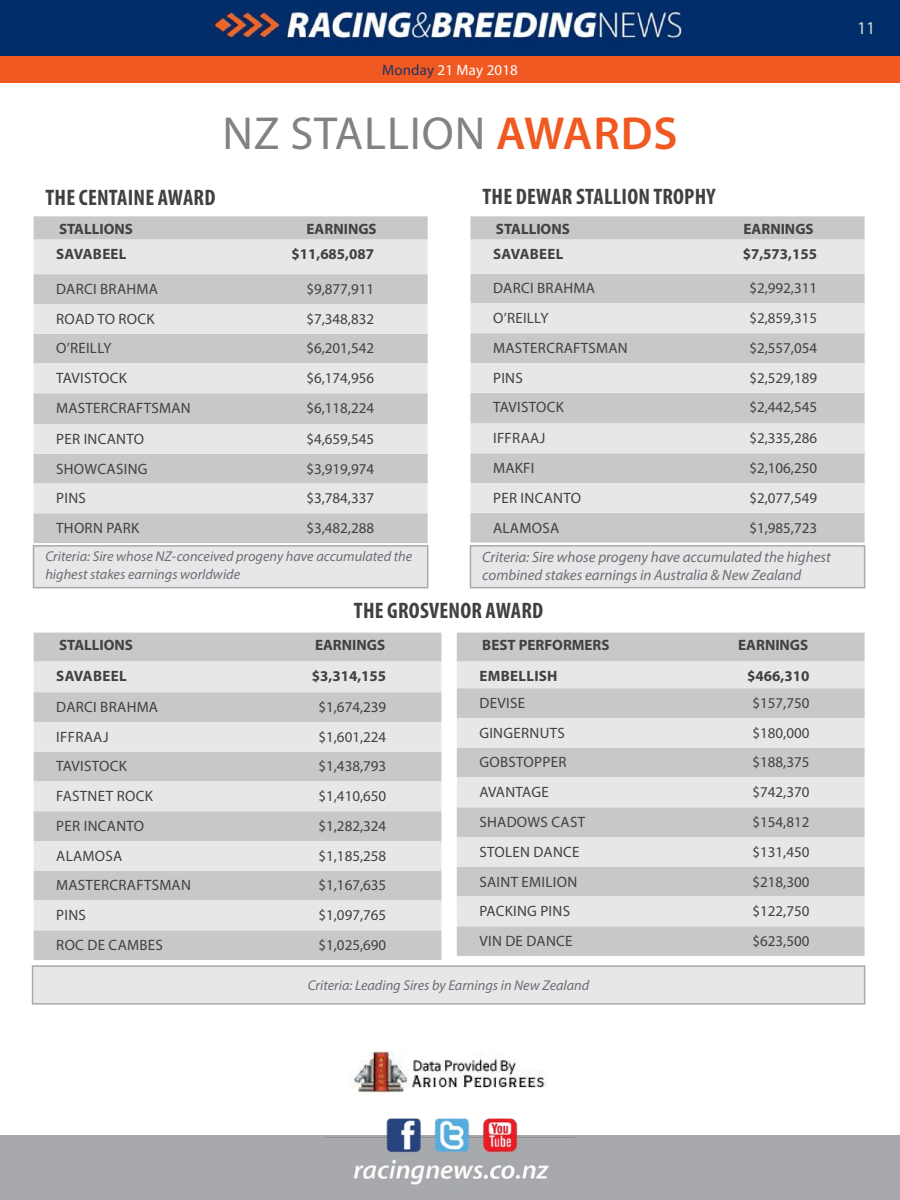
<style>
.page{position:relative;width:900px;height:1200px;background:#fff}
.page>*{position:absolute;margin:0;border:0;box-sizing:border-box;transform-origin:0 0}
.t1{font:46.5px "Myriad Pro";letter-spacing:.02em;color:#808285}
.t2{font:700 condensed 22.5px "Myriad Pro";letter-spacing:.01em;color:#414042}
.t3{font:18px "Myriad Pro";color:#d1d4d4}
.t4{font:15px "Myriad Pro";color:#414042}
.t5{font:700 15px "Myriad Pro";color:#414042}
.t6{font:italic 15px/18px "Myriad Pro";color:#6d6e71}
.t7{font:15px "Myriad Pro";letter-spacing:.01em;color:#fff}
.t8{font:italic 14.25px/18px "Myriad Pro";color:#6d6e71}
.s1{color:#203267}
.s2{font-weight:600;color:#f15922}
</style>
<div class="page">
<div style="left:0;top:1136px;width:900px;height:64px;background:#a7a9ac"></div>
<img style="left:325px;top:1118px;width:250px;height:67px">
<div style="left:0;top:56px;width:900px;height:27px;background:#f15922"></div>
<img style="left:0;top:0;width:900px;height:56px">
<div style="left:33px;top:545px;width:395px;height:43px;background:#e6e7e8;border:2px solid #a7a9ac"></div>
<div style="left:470px;top:545px;width:395px;height:43px;background:#e6e7e8;border:2px solid #a7a9ac"></div>
<div style="left:32px;top:965px;width:833px;height:40px;background:#e6e7e8;border:2px solid #a7a9ac"></div>
<div style="left:34px;top:216px;width:394px;height:327px;background:#c7c8ca"></div>
<svg style="left:34px;top:240px;width:394px;height:273px;background:#d8d9db"></svg>
<div style="left:470px;top:216px;width:395px;height:327px;background:#c7c8ca"></div>
<svg style="left:470px;top:240px;width:395px;height:273px;background:#d8d9db"></svg>
<div style="left:34px;top:633px;width:407px;height:327px;background:#c7c8ca"></div>
<svg style="left:34px;top:662px;width:407px;height:268px;background:#d8d9da"></svg>
<div style="left:457px;top:633px;width:408px;height:323px;background:#c7c8ca"></div>
<svg style="left:457px;top:662px;width:408px;height:264px;background:#d8d9da"></svg>
<img style="left:349px;top:1052px;width:199px;height:41px">
<p class="t7" style="left:382px;top:61px;width:137px"><span class="s1">MONDAY</span> 21 MAY 2018</p>
<h1 class="t1" style="left:222px;top:105px;width:426px">NZ STALLION <span class="s2">AWARDS</span></h1>
<h2 class="t2" style="left:46px;top:183px;width:171px">THE CENTAINE AWARD</h2>
<h2 class="t2" style="left:483px;top:183px;width:235px">THE DEWAR STALLION TROPHY</h2>
<p class="t5" style="left:59px;top:219px;width:75px">STALLIONS</p>
<p class="t5" style="left:307px;top:219px;width:72px">EARNINGS</p>
<p class="t5" style="left:56px;top:245px;width:19px">SAVABEEL</p>
<p class="t5" style="left:291px;top:245px;width:84px">$11,685,087</p>
<p class="t4" style="left:56px;top:280px;width:72px">DARCI BRAHMA</p>
<p class="t4" style="left:306px;top:280px;width:69px">$9,877,911</p>
<p class="t4" style="left:56px;top:309px;width:11px">ROAD</p>
<p class="t4" style="left:97px;top:309px;width:31px">TO ROCK</p>
<p class="t4" style="left:306px;top:309px;width:69px">$7,348,832</p>
<p class="t4" style="left:56px;top:339px;width:56px">O’REILLY</p>
<p class="t4" style="left:306px;top:339px;width:69px">$6,201,542</p>
<p class="t4" style="left:56px;top:369px;width:33px">TAVISTOCK</p>
<p class="t4" style="left:306px;top:369px;width:69px">$6,174,956</p>
<p class="t4" style="left:56px;top:399px;width:81px">MASTERCRAFTSMAN</p>
<p class="t4" style="left:306px;top:399px;width:69px">$6,118,224</p>
<p class="t4" style="left:56px;top:429px;width:42px">PER INCANTO</p>
<p class="t4" style="left:306px;top:429px;width:69px">$4,659,545</p>
<p class="t4" style="left:56px;top:459px;width:18px">SHOWCASING</p>
<p class="t4" style="left:306px;top:459px;width:69px">$3,919,974</p>
<p class="t4" style="left:56px;top:489px;width:16px">PINS</p>
<p class="t4" style="left:306px;top:489px;width:69px">$3,784,337</p>
<p class="t4" style="left:56px;top:519px;width:84px">THORN PARK</p>
<p class="t4" style="left:306px;top:519px;width:69px">$3,482,288</p>
<p class="t5" style="left:496px;top:219px;width:75px">STALLIONS</p>
<p class="t5" style="left:744px;top:219px;width:72px">EARNINGS</p>
<p class="t5" style="left:493px;top:245px;width:19px">SAVABEEL</p>
<p class="t5" style="left:743px;top:245px;width:76px">$7,573,155</p>
<p class="t4" style="left:493px;top:279px;width:72px">DARCI BRAHMA</p>
<p class="t4" style="left:749px;top:279px;width:69px">$2,992,311</p>
<p class="t4" style="left:493px;top:309px;width:56px">O’REILLY</p>
<p class="t4" style="left:749px;top:309px;width:69px">$2,859,315</p>
<p class="t4" style="left:493px;top:339px;width:81px">MASTERCRAFTSMAN</p>
<p class="t4" style="left:749px;top:339px;width:69px">$2,557,054</p>
<p class="t4" style="left:493px;top:368px;width:16px">PINS</p>
<p class="t4" style="left:749px;top:368px;width:69px">$2,529,189</p>
<p class="t4" style="left:493px;top:398px;width:33px">TAVISTOCK</p>
<p class="t4" style="left:749px;top:398px;width:69px">$2,442,545</p>
<p class="t4" style="left:493px;top:429px;width:37px">IFFRAAJ</p>
<p class="t4" style="left:749px;top:429px;width:69px">$2,335,286</p>
<p class="t4" style="left:493px;top:459px;width:21px">MAKFI</p>
<p class="t4" style="left:749px;top:459px;width:69px">$2,106,250</p>
<p class="t4" style="left:493px;top:489px;width:42px">PER INCANTO</p>
<p class="t4" style="left:749px;top:489px;width:69px">$2,077,549</p>
<p class="t4" style="left:493px;top:518px;width:28px">ALAMOSA</p>
<p class="t4" style="left:749px;top:518px;width:69px">$1,985,723</p>
<p class="t8" style="left:45px;top:547px;width:368px">Criteria: Sire whose NZ-conceived progeny have accumulated the highest stakes earnings worldwide</p>
<p class="t6" style="left:482px;top:548px;width:350px">Criteria: Sire whose progeny have accumulated the highest combined stakes earnings in Australia &amp; New Zealand</p>
<h2 class="t2" style="left:354px;top:596px;width:191px">THE GROSVENOR AWARD</h2>
<p class="t5" style="left:59px;top:635px;width:75px">STALLIONS</p>
<p class="t5" style="left:315px;top:635px;width:72px">EARNINGS</p>
<p class="t5" style="left:56px;top:666px;width:19px">SAVABEEL</p>
<p class="t5" style="left:312px;top:666px;width:76px">$3,314,155</p>
<p class="t4" style="left:56px;top:698px;width:72px">DARCI BRAHMA</p>
<p class="t4" style="left:318px;top:698px;width:69px">$1,674,239</p>
<p class="t4" style="left:56px;top:727px;width:37px">IFFRAAJ</p>
<p class="t4" style="left:318px;top:727px;width:69px">$1,601,224</p>
<p class="t4" style="left:56px;top:757px;width:33px">TAVISTOCK</p>
<p class="t4" style="left:318px;top:757px;width:69px">$1,438,793</p>
<p class="t4" style="left:56px;top:787px;width:16px">FASTN</p>
<p class="t4" style="left:98px;top:787px;width:29px">ET ROCK</p>
<p class="t4" style="left:318px;top:787px;width:69px">$1,410,650</p>
<p class="t4" style="left:56px;top:817px;width:42px">PER INCANTO</p>
<p class="t4" style="left:318px;top:817px;width:69px">$1,282,324</p>
<p class="t4" style="left:56px;top:846px;width:28px">ALAMOSA</p>
<p class="t4" style="left:318px;top:846px;width:69px">$1,185,258</p>
<p class="t4" style="left:56px;top:876px;width:81px">MASTERCRAFTSMAN</p>
<p class="t4" style="left:318px;top:876px;width:69px">$1,167,635</p>
<p class="t4" style="left:56px;top:906px;width:16px">PINS</p>
<p class="t4" style="left:318px;top:906px;width:69px">$1,097,765</p>
<p class="t4" style="left:56px;top:936px;width:10px">ROC</p>
<p class="t4" style="left:88px;top:936px;width:41px">DE CAMB</p>
<p class="t4" style="left:148px;top:936px;width:15px">ES</p>
<p class="t4" style="left:318px;top:936px;width:69px">$1,025,690</p>
<p class="t5" style="left:482px;top:635px;width:129px">BEST PERFORMERS</p>
<p class="t5" style="left:738px;top:635px;width:72px">EARNINGS</p>
<p class="t5" style="left:479px;top:666px;width:18px">EMBELLISH</p>
<p class="t5" style="left:747px;top:666px;width:64px">$466,310</p>
<p class="t4" style="left:479px;top:694px;width:47px">DEVISE</p>
<p class="t4" style="left:752px;top:694px;width:58px">$157,750</p>
<p class="t4" style="left:479px;top:723px;width:79px">GINGERNUTS</p>
<p class="t4" style="left:752px;top:723px;width:58px">$180,000</p>
<p class="t4" style="left:479px;top:753px;width:20px">GOBSTOPP</p>
<p class="t4" style="left:551px;top:753px;width:17px">ER</p>
<p class="t4" style="left:752px;top:753px;width:58px">$188,375</p>
<p class="t4" style="left:479px;top:783px;width:27px">AVANTAG</p>
<p class="t4" style="left:541px;top:783px;width:9px">E</p>
<p class="t4" style="left:752px;top:783px;width:58px">$742,370</p>
<p class="t4" style="left:479px;top:813px;width:19px">SHADOWS</p>
<p class="t4" style="left:551px;top:813px;width:19px">CAST</p>
<p class="t4" style="left:752px;top:813px;width:58px">$154,812</p>
<p class="t4" style="left:479px;top:842px;width:75px">STOLEN DANC</p>
<p class="t4" style="left:572px;top:842px;width:9px">E</p>
<p class="t4" style="left:752px;top:842px;width:58px">$131,450</p>
<p class="t4" style="left:479px;top:872px;width:17px">SAINT</p>
<p class="t4" style="left:522px;top:872px;width:40px">EMILION</p>
<p class="t4" style="left:752px;top:872px;width:58px">$218,300</p>
<p class="t4" style="left:479px;top:902px;width:17px">PACKING</p>
<p class="t4" style="left:540px;top:902px;width:16px">PINS</p>
<p class="t4" style="left:752px;top:902px;width:58px">$122,750</p>
<p class="t4" style="left:479px;top:932px;width:9px">VIN</p>
<p class="t4" style="left:505px;top:932px;width:42px">DE DANC</p>
<p class="t4" style="left:565px;top:932px;width:9px">E</p>
<p class="t4" style="left:752px;top:932px;width:58px">$623,500</p>
<p class="t8" style="left:308px;top:976px;width:283px">Criteria: Leading Sires by Earnings in New Zealand</p>
<p class="t3" style="left:857px;top:17px;width:20px">11</p>
</div>
